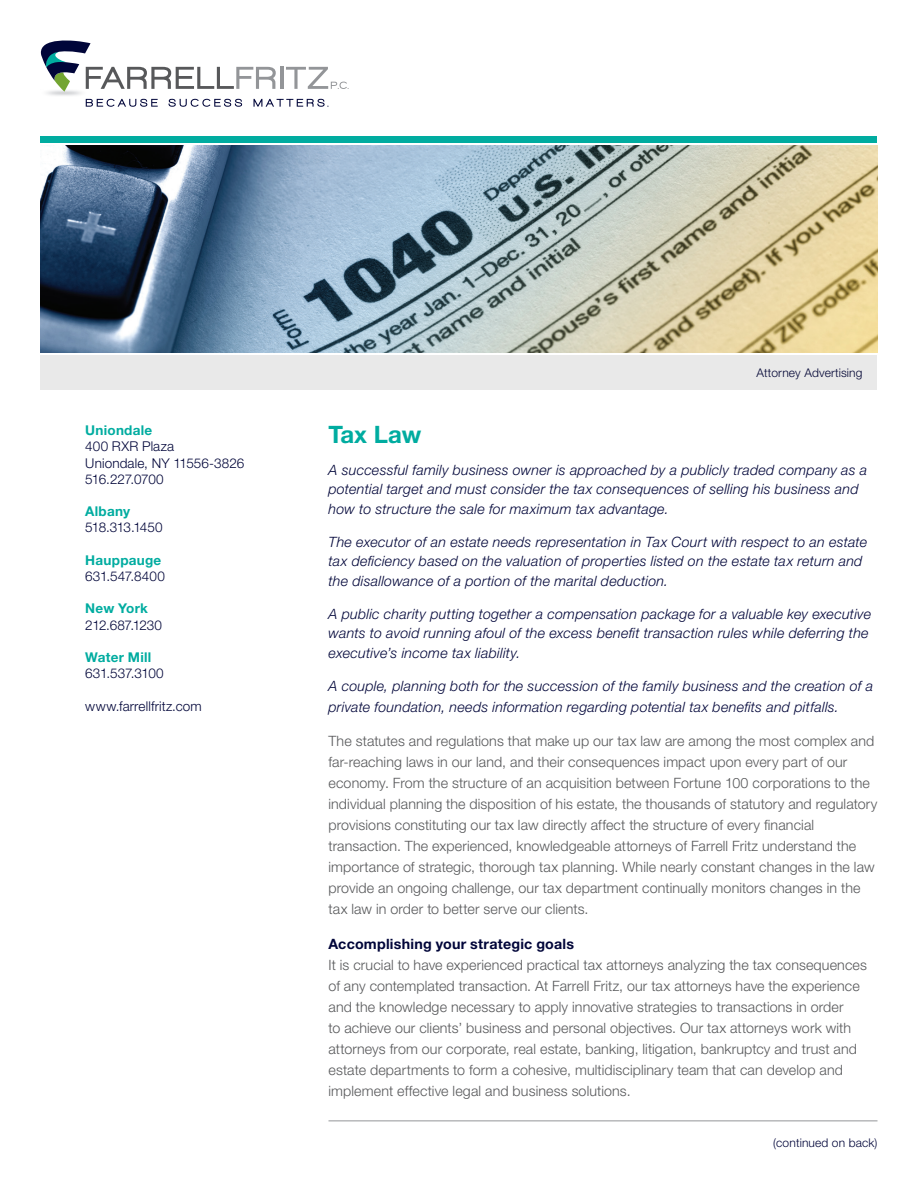
<style>
.page{position:relative;width:918px;height:1188px;background:#fff}
.page>*{position:absolute;margin:0;border:0;box-sizing:border-box;transform-origin:0 0}
.t1{font:700 24px "Helvetica Neue LT Std";color:#00aca0}
.t2{font:300 14.25px/21px "Helvetica Neue LT Std";letter-spacing:.01em;color:#57585a}
.t3{font:italic 300 14.25px/19.5px "Helvetica Neue LT Std";letter-spacing:.015em;color:#000539}
.t4{font:700 14.25px "Helvetica Neue LT Std";letter-spacing:.015em;color:#000539}
.t5{font:300 13.5px "Helvetica Neue LT Std";letter-spacing:.005em;color:#000539}
.t6{font:700 13.5px "Helvetica Neue LT Std";letter-spacing:.02em;color:#00aca0}
.t7{font:300 13.5px "Helvetica Neue LT Std";letter-spacing:-.025em;color:#000539}
.t8{font:300 13.5px "Helvetica Neue LT Std";letter-spacing:-.055em;color:#000539}
.t9{font:300 12px "Helvetica Neue LT Std";letter-spacing:.01em;color:#000539}
</style>
<div class="page">
<img style="left:41px;top:146px;width:837px;height:207px">
<hr style="left:328px;top:1120px;width:550px;height:1px;background:#939598">
<div style="left:40px;top:356px;width:838px;height:34px;background:#e9e9e9"></div>
<div style="left:40px;top:136px;width:838px;height:7px;background:#00aca0"></div>
<svg style="left:86px;top:99px;width:72px;height:8px"></svg>
<svg style="left:169px;top:99px;width:73px;height:8px"></svg>
<svg style="left:254px;top:99px;width:74px;height:8px"></svg>
<svg style="left:41px;top:40px;width:235px;height:52px"></svg>
<hr style="left:280px;top:67px;width:3px;height:22px;background:#939598">
<svg style="left:286px;top:67px;width:63px;height:22px"></svg>
<p class="t6" style="left:85px;top:422px;width:69px">Uniondale</p>
<p class="t5" style="left:85px;top:438px;width:90px">400 RXR Plaza</p>
<p class="t5" style="left:85px;top:455px;width:160px">Uniondale, NY 11556-3826</p>
<p class="t7" style="left:85px;top:471px;width:80px">516.227.0700</p>
<p class="t6" style="left:85px;top:503px;width:46px">Albany</p>
<p class="t8" style="left:85px;top:519px;width:79px">518.313.1450</p>
<p class="t6" style="left:85px;top:552px;width:78px">Hauppauge</p>
<p class="t5" style="left:85px;top:568px;width:81px">631.547.8400</p>
<p class="t6" style="left:85px;top:600px;width:64px">New York</p>
<p class="t7" style="left:85px;top:617px;width:78px">212.687.1230</p>
<p class="t6" style="left:85px;top:649px;width:67px">Water Mill</p>
<p class="t7" style="left:85px;top:665px;width:80px">631.537.3100</p>
<p class="t5" style="left:85px;top:698px;width:118px">www.farrellfritz.com</p>
<p class="t9" style="left:756px;top:365px;width:108px">Attorney Advertising</p>
<p class="t1" style="left:328px;top:419px;width:94px">Tax Law</p>
<p class="t3" style="left:328px;top:460px;width:540px">A successful family business owner is approached by a publicly traded company as a potential target and must consider the tax consequences of selling his business and how to structure the sale for maximum tax advantage.</p>
<p class="t3" style="left:328px;top:532px;width:540px">The executor of an estate needs representation in Tax Court with respect to an estate tax deficiency based on the valuation of properties listed on the estate tax return and the disallowance of a portion of the marital deduction.</p>
<p class="t3" style="left:328px;top:604px;width:544px">A public charity putting together a compensation package for a valuable key executive wants to avoid running afoul of the excess benefit transaction rules while deferring the executive’s income tax liability.</p>
<p class="t3" style="left:328px;top:675px;width:546px;line-height:21px">A couple, planning both for the succession of the family business and the creation of a private foundation, needs information regarding potential tax benefits and pitfalls.</p>
<p class="t2" style="left:328px;top:730px;width:550px">The statutes and regulations that make up our tax law are among the most complex and far-reaching laws in our land, and their consequences impact upon every part of our economy. From the structure of an acquisition between Fortune 100 corporations to the individual planning the disposition of his estate, the thousands of statutory and regulatory provisions constituting our tax law directly affect the structure of every financial transaction. The experienced, knowledgeable attorneys of Farrell Fritz understand the importance of strategic, thorough tax planning. While nearly constant changes in the law provide an ongoing challenge, our tax department continually monitors changes in the tax law in order to better serve our clients.</p>
<p class="t4" style="left:328px;top:935px;width:247px">Accomplishing your strategic goals</p>
<p class="t2" style="left:328px;top:954px;width:540px">It is crucial to have experienced practical tax attorneys analyzing the tax consequences of any contemplated transaction. At Farrell Fritz, our tax attorneys have the experience and the knowledge necessary to apply innovative strategies to transactions in order<br>to achieve our clients’ business and personal objectives. Our tax attorneys work with attorneys from our corporate, real estate, banking, litigation, bankruptcy and trust and estate departments to form a cohesive, multidisciplinary team that can develop and implement effective legal and business solutions.</p>
<p class="t9" style="left:773px;top:1135px;width:106px">(continued on back)</p>
</div>
